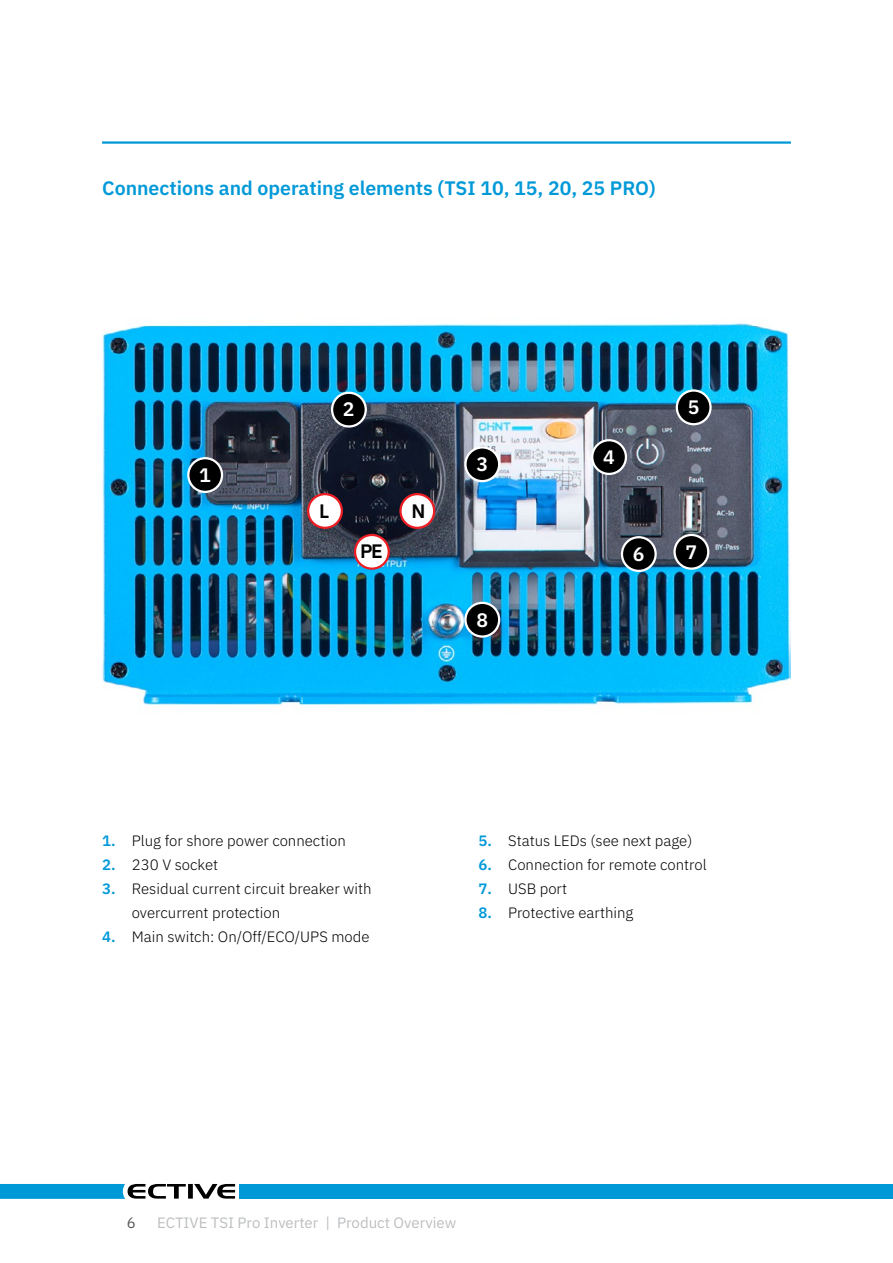
<style>
.page{position:relative;width:893px;height:1263px;background:#fff}
.page>*{position:absolute;margin:0;border:0;box-sizing:border-box;transform-origin:0 0}
.t1{font:600 19.5px "IBM Plex Sans";color:#0099d8}
.t2{font:600 19.5px "IBM Plex Sans";color:#fff}
.t3{font:600 19.5px "IBM Plex Sans";color:#000}
.t4{font:300 15px/24px "IBM Plex Sans";color:#000}
.t5{font:15px "IBM Plex Sans";color:#bcbec0}
.t6{font:15px "IBM Plex Sans";color:#58595b}
.s1{font-weight:600;color:#0099d8}
</style>
<div class="page">
<svg style="left:0;top:1184px;width:235px;height:15px"></svg>
<div style="left:240px;top:1184px;width:653px;height:15px;background:#0099d8"></div>
<img style="left:102px;top:323px;width:689px;height:383px">
<div style="left:332px;top:393px;width:34px;height:33px;background:#000;border-radius:50%"></div>
<div style="left:331px;top:392px;width:36px;height:36px;border:2px solid #fff;border-radius:50%"></div>
<div style="left:308px;top:494px;width:34px;height:34px;background:#fff;border-radius:50%"></div>
<div style="left:307px;top:493px;width:36px;height:36px;border:2px solid #ed1d24;border-radius:50%"></div>
<div style="left:355px;top:535px;width:34px;height:34px;background:#fff;border-radius:50%"></div>
<div style="left:354px;top:534px;width:36px;height:36px;border:2px solid #ed1d24;border-radius:50%"></div>
<div style="left:400px;top:494px;width:34px;height:34px;background:#fff;border-radius:50%"></div>
<div style="left:399px;top:493px;width:36px;height:36px;border:2px solid #ed1d24;border-radius:50%"></div>
<div style="left:592px;top:440px;width:34px;height:34px;background:#000;border-radius:50%"></div>
<div style="left:591px;top:439px;width:36px;height:36px;border:2px solid #fff;border-radius:50%"></div>
<div style="left:465px;top:447px;width:34px;height:34px;background:#000;border-radius:50%"></div>
<div style="left:464px;top:446px;width:36px;height:36px;border:2px solid #fff;border-radius:50%"></div>
<div style="left:622px;top:537px;width:34px;height:34px;background:#000;border-radius:50%"></div>
<div style="left:621px;top:536px;width:36px;height:36px;border:2px solid #fff;border-radius:50%"></div>
<div style="left:675px;top:535px;width:33px;height:34px;background:#000;border-radius:50%"></div>
<div style="left:673px;top:534px;width:36px;height:36px;border:2px solid #fff;border-radius:50%"></div>
<div style="left:677px;top:390px;width:33px;height:34px;background:#000;border-radius:50%"></div>
<div style="left:676px;top:389px;width:36px;height:36px;border:2px solid #fff;border-radius:50%"></div>
<div style="left:465px;top:603px;width:34px;height:33px;background:#000;border-radius:50%"></div>
<div style="left:464px;top:602px;width:36px;height:36px;border:2px solid #fff;border-radius:50%"></div>
<div style="left:188px;top:458px;width:34px;height:34px;background:#000;border-radius:50%"></div>
<div style="left:187px;top:457px;width:36px;height:36px;border:2px solid #fff;border-radius:50%"></div>
<hr style="left:102px;top:141px;width:689px;height:3px;background:#0099d8">
<h1 class="t1" style="left:102px;top:173px;width:555px">Connections and operating elements (TSI 10, 15, 20, 25 PRO)</h1>
<h1 class="t2" style="left:199px;top:460px;width:13px">1</h1>
<h1 class="t2" style="left:343px;top:394px;width:13px">2</h1>
<h1 class="t3" style="left:319px;top:496px;width:12px">L</h1>
<h1 class="t3" style="left:411px;top:496px;width:16px">N</h1>
<h1 class="t2" style="left:476px;top:449px;width:13px">3</h1>
<h1 class="t2" style="left:603px;top:442px;width:13px">4</h1>
<h1 class="t2" style="left:688px;top:392px;width:13px">5</h1>
<h1 class="t3" style="left:360px;top:536px;width:24px">PE</h1>
<p class="t4" style="left:102px;top:827px;width:245px"><span class="s1">1.</span> Plug for shore power connection</p>
<p class="t4" style="left:102px;top:851px;width:118px"><span class="s1">2.</span> 230 V socket</p>
<p class="t4" style="left:132px;top:875px;width:241px;text-indent:-30px"><span class="s1">3.</span> Residual current circuit breaker with overcurrent protection</p>
<p class="t4" style="left:102px;top:923px;width:269px"><span class="s1">4.</span> Main switch: On/Off/ECO/UPS mode</p>
<h1 class="t2" style="left:476px;top:604px;width:13px">8</h1>
<h1 class="t2" style="left:633px;top:539px;width:13px">6</h1>
<h1 class="t2" style="left:685px;top:536px;width:13px">7</h1>
<p class="t4" style="left:478px;top:827px;width:216px"><span class="s1">5.</span> Status LEDs (see next page)</p>
<p class="t4" style="left:478px;top:851px;width:230px"><span class="s1">6.</span> Connection for remote control</p>
<p class="t4" style="left:478px;top:875px;width:90px"><span class="s1">7.</span> USB port</p>
<p class="t4" style="left:478px;top:899px;width:157px"><span class="s1">8.</span> Protective earthing</p>
<p class="t6" style="left:127px;top:1211px;width:10px">6</p>
<p class="t5" style="left:157px;top:1211px;width:301px">ECTIVE TSI Pro Inverter | Product Overview</p>
</div>
